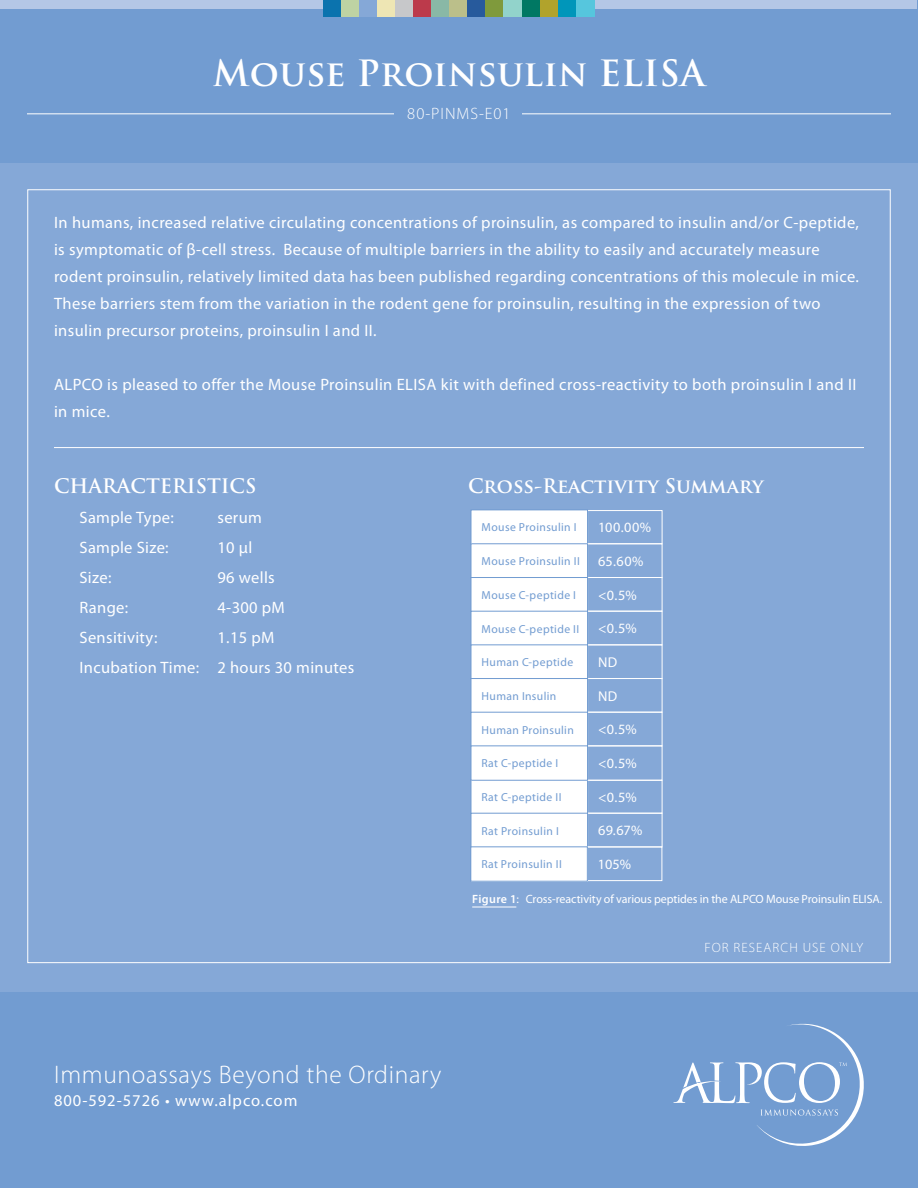
<style>
.page{position:relative;width:918px;height:1188px;background:#729cd1}
.page>*{position:absolute;margin:0;border:0;box-sizing:border-box;transform-origin:0 0}
.t1{font:700 35.25px "Trajan Pro";letter-spacing:.01em;color:#fff}
.t2{font:300 25.5px "Myriad Pro";letter-spacing:.025em;color:#fff}
.Heading{font:700 19.5px "Trajan Pro";color:#fff}
.Characteristics{font:16.5px/27px "Myriad Pro";letter-spacing:.025em;color:#fff}
.Characteristics-2{font:16.5px "Myriad Pro";letter-spacing:.06em;color:#fff}
.t3{font:300 16.5px "Myriad Pro";letter-spacing:.06em;color:#fff}
.Chart_2{font:14.25px "Myriad Pro";letter-spacing:.02em;color:#fff}
.t4{font:300 13.5px "Myriad Pro";letter-spacing:.08em;color:#fff}
.Footnote{font:12px "Myriad Pro";letter-spacing:-.01em;color:#fff}
.Chart_1{font:11.7px "Myriad Pro";letter-spacing:.035em;color:#729cd1}
.s1{font-weight:600}
</style>
<div class="page">
<svg style="left:673px;top:1023px;width:191px;height:123px"></svg>
<div style="left:0;top:163px;width:918px;height:829px;background:#85a8d7"></div>
<hr style="left:54px;top:447px;width:810px;height:1px;background:#fff">
<hr style="left:27px;top:113px;width:864px;height:1px;background:#fff">
<div style="left:394px;top:103px;width:128px;height:23px;background:#729cd1"></div>
<div style="left:0;top:0;width:916px;height:9px;background:#b4c7e6"></div>
<div style="left:323px;top:0;width:18px;height:16px;background:#0b73ae"></div>
<div style="left:341px;top:0;width:18px;height:16px;background:#bed3a3"></div>
<div style="left:359px;top:0;width:18px;height:16px;background:#85a8d7"></div>
<div style="left:377px;top:0;width:18px;height:16px;background:#eee6b4"></div>
<div style="left:395px;top:0;width:18px;height:16px;background:#c7c8ca"></div>
<div style="left:413px;top:0;width:19px;height:16px;background:#bc3a4b"></div>
<div style="left:432px;top:0;width:18px;height:16px;background:#89b8a6"></div>
<div style="left:450px;top:0;width:18px;height:16px;background:#bbbf8a"></div>
<div style="left:468px;top:0;width:18px;height:16px;background:#275a9c"></div>
<div style="left:486px;top:0;width:18px;height:16px;background:#7f9a3c"></div>
<div style="left:504px;top:0;width:18px;height:16px;background:#92d3cb"></div>
<div style="left:522px;top:0;width:18px;height:16px;background:#007863"></div>
<div style="left:540px;top:0;width:18px;height:16px;background:#b1a32c"></div>
<div style="left:558px;top:0;width:18px;height:16px;background:#0096ba"></div>
<div style="left:576px;top:0;width:18px;height:16px;background:#56c6dd"></div>
<hr style="left:472px;top:907px;width:44px;height:1px;background:#fff">
<div style="left:587px;top:510px;width:75px;height:34px;border:1px solid #fff"></div>
<div style="left:587px;top:543px;width:75px;height:35px;border:1px solid #fff"></div>
<div style="left:587px;top:577px;width:75px;height:35px;border:1px solid #fff"></div>
<div style="left:587px;top:611px;width:75px;height:34px;border:1px solid #fff"></div>
<div style="left:587px;top:645px;width:75px;height:34px;border:1px solid #fff"></div>
<div style="left:587px;top:678px;width:75px;height:34px;border:1px solid #fff"></div>
<div style="left:587px;top:712px;width:75px;height:34px;border:1px solid #fff"></div>
<div style="left:587px;top:746px;width:75px;height:35px;border:1px solid #fff"></div>
<div style="left:587px;top:813px;width:75px;height:34px;border:1px solid #fff"></div>
<div style="left:471px;top:510px;width:117px;height:34px;background:#fff"></div>
<div style="left:471px;top:544px;width:117px;height:34px;background:#fff"></div>
<div style="left:471px;top:543px;width:117px;height:35px;border:1px solid #729cd1"></div>
<div style="left:471px;top:578px;width:117px;height:34px;background:#fff"></div>
<div style="left:471px;top:577px;width:117px;height:35px;border:1px solid #729cd1"></div>
<div style="left:471px;top:611px;width:117px;height:35px;background:#fff"></div>
<div style="left:471px;top:611px;width:117px;height:35px;border:1px solid #729cd1"></div>
<div style="left:471px;top:645px;width:117px;height:34px;background:#fff"></div>
<div style="left:471px;top:679px;width:117px;height:34px;background:#fff"></div>
<div style="left:471px;top:678px;width:117px;height:35px;border:1px solid #729cd1"></div>
<div style="left:471px;top:712px;width:117px;height:35px;background:#fff"></div>
<div style="left:471px;top:712px;width:117px;height:35px;border:1px solid #729cd1"></div>
<div style="left:471px;top:780px;width:117px;height:34px;background:#fff"></div>
<div style="left:471px;top:746px;width:117px;height:34px;background:#fff"></div>
<div style="left:471px;top:746px;width:117px;height:35px;border:1px solid #729cd1"></div>
<div style="left:471px;top:813px;width:117px;height:35px;background:#fff"></div>
<div style="left:471px;top:813px;width:117px;height:35px;border:1px solid #729cd1"></div>
<div style="left:587px;top:847px;width:75px;height:34px;border:1px solid #fff"></div>
<div style="left:471px;top:847px;width:116px;height:34px;background:#fff"></div>
<div style="left:470px;top:847px;width:118px;height:35px;border:1px solid #729cd1"></div>
<p class="t1" style="left:213px;top:51px;width:494px">Mouse Proinsulin ELISA</p>
<p class="t3" style="left:407px;top:103px;width:105px">80-PIN MS-E01</p>
<p class="Characteristics" style="left:54px;top:209px;width:806px">In humans, increased relative circulating concentrations of proinsulin, as compared to insulin and/or C-peptide, is symptomatic of β-cell stress. Because of multiple barriers in the ability to easily and accurately measure rodent proinsulin, relatively limited data has been published regarding concentrations of this molecule in mice.<br>These barriers stem from the variation in the rodent gene for proinsulin, resulting in the expression of two insulin precursor proteins, proinsulin I and II.</p>
<p class="Characteristics" style="left:54px;top:371px;width:804px">ALPCO is pleased to offer the Mouse Proinsulin ELISA kit with defined cross-reactivity to both proinsulin I and II in mice.</p>
<p class="Heading" style="left:54px;top:473px;width:204px">CHARACTERISTICS</p>
<p class="Characteristics" style="left:79px;top:503px;width:96px">Sample Type:</p>
<p class="Characteristics" style="left:218px;top:503px;width:46px">serum</p>
<p class="Characteristics" style="left:79px;top:533px;width:91px">Sample Size:</p>
<p class="Characteristics" style="left:218px;top:533px;width:36px">10 µl</p>
<p class="Characteristics" style="left:79px;top:563px;width:33px">Size:</p>
<p class="Characteristics" style="left:218px;top:563px;width:59px">96 wells</p>
<p class="Characteristics" style="left:79px;top:593px;width:50px">Range:</p>
<p class="Characteristics" style="left:218px;top:593px;width:69px">4-300 pM</p>
<p class="Characteristics" style="left:79px;top:623px;width:79px">Sensitivity:</p>
<p class="Characteristics" style="left:218px;top:623px;width:58px">1.15 pM</p>
<p class="Characteristics" style="left:79px;top:653px;width:276px">Incubation Time: 2 hours 30 minutes</p>
<p class="Heading" style="left:468px;top:473px;width:297px">Cross-Reactivity Summary</p>
<p class="Chart_1" style="left:482px;top:520px;width:97px">Mouse Proinsulin I</p>
<p class="Chart_1" style="left:482px;top:554px;width:100px">Mouse Proinsulin II</p>
<p class="Chart_1" style="left:482px;top:588px;width:96px">Mouse C-peptide I</p>
<p class="Chart_1" style="left:482px;top:622px;width:99px">Mouse C-peptide II</p>
<p class="Chart_1" style="left:482px;top:655px;width:93px">Human C-peptide</p>
<p class="Chart_1" style="left:482px;top:689px;width:76px">Human Insulin</p>
<p class="Chart_1" style="left:482px;top:723px;width:94px">Human Proinsulin</p>
<p class="Chart_2" style="left:598px;top:519px;width:54px">100.00%</p>
<p class="Chart_2" style="left:598px;top:552px;width:47px">65.60%</p>
<p class="Chart_2" style="left:598px;top:586px;width:40px">&lt;0.5%</p>
<p class="Chart_2" style="left:598px;top:620px;width:40px">&lt;0.5%</p>
<p class="Chart_2" style="left:598px;top:653px;width:21px">ND</p>
<p class="Chart_2" style="left:598px;top:687px;width:21px">ND</p>
<p class="Chart_2" style="left:598px;top:721px;width:40px">&lt;0.5%</p>
<p class="Chart_1" style="left:482px;top:756px;width:78px">Rat C-peptide I</p>
<p class="Chart_2" style="left:598px;top:755px;width:40px">&lt;0.5%</p>
<p class="Chart_1" style="left:482px;top:790px;width:81px">Rat C-peptide II</p>
<p class="Chart_2" style="left:598px;top:789px;width:40px">&lt;0.5%</p>
<p class="Chart_2" style="left:598px;top:822px;width:46px">69.67%</p>
<p class="Chart_1" style="left:482px;top:824px;width:79px">Rat Proinsulin I</p>
<p class="Chart_1" style="left:481px;top:857px;width:82px">Rat Proinsulin II</p>
<p class="Chart_2" style="left:598px;top:856px;width:35px">105%</p>
<p class="Footnote" style="left:472px;top:891px;width:412px"><span class="s1">Figure 1</span>: Cross-reactivity of various peptides in the ALPCO Mouse Proinsulin ELISA.</p>
<p class="t4" style="left:704px;top:940px;width:160px">For Research Use Only</p>
<p class="t2" style="left:54px;top:1059px;width:389px">Immunoassays Beyond the Ordinary</p>
<p class="Characteristics-2" style="left:54px;top:1091px;width:245px">800-592-5726 • www.alpco.com</p>
</div>
